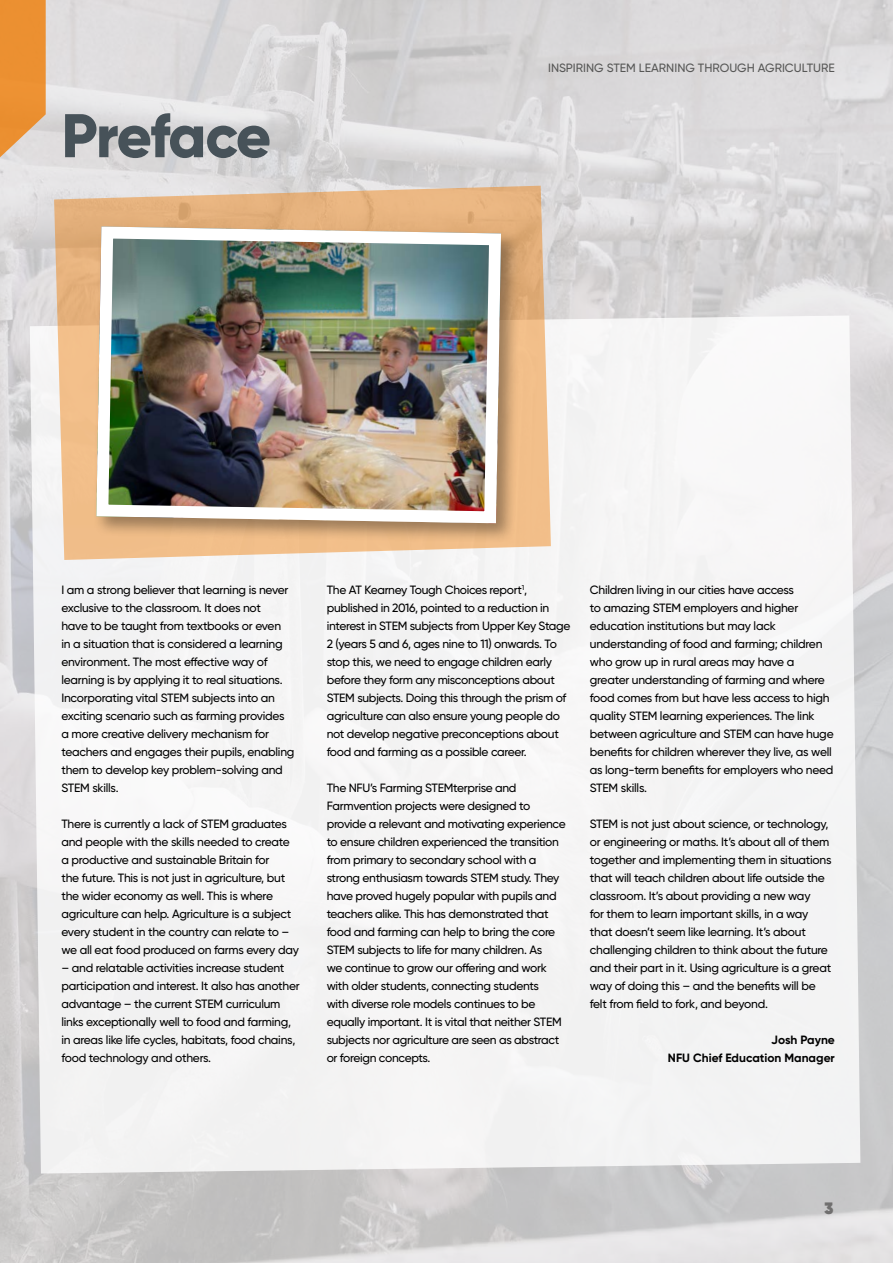
<style>
.page{position:relative;width:893px;height:1263px;background:#fff}
.page>*{position:absolute;margin:0;border:0;box-sizing:border-box;transform-origin:0 0}
.t1{font:800 61.5px "Gilroy";letter-spacing:-.035em;color:#475259}
.t2{font:800 16.5px "Gilroy";color:#706f6f}
.t3{font:500 12px/18px "Gilroy";letter-spacing:-.025em;color:#000}
.t4{font:500 12px "Gilroy";color:#575756}
.t5{font:700 12px/18px "Gilroy";color:#000;text-align:right}
</style>
<div class="page">
<img style="left:0;top:0;width:893px;height:1263px">
<svg style="left:0;top:0;width:46px;height:157px;background:#e99a49"></svg>
<div style="left:30px;top:315px;width:830px;height:858px;background:#f4f4f4"></div>
<svg style="left:54px;top:186px;width:497px;height:374px;background:#ebc29a"></svg>
<div style="left:93px;top:223px;width:429px;height:321px;background:#000;opacity:.35"></div>
<img style="left:90px;top:220px;width:417px;height:309px">
<h1 class="t1" style="left:61px;top:97px;width:211px">Preface</h1>
<p class="t4" style="left:548px;top:60px;width:288px">INSPIRING STEM LEARNING THROUGH AGRICULTURE</p>
<p class="t3" style="left:61px;top:581px;width:235px">I am a strong believer that learning is never exclusive to the classroom. It does not<br>have to be taught from textbooks or even<br>in a situation that is considered a learning environment. The most effective way of learning is by applying it to real situations.<br>Incorporating vital STEM subjects into an exciting scenario such as farming provides a more creative delivery mechanism for teachers and engages their pupils, enabling them to develop key problem-solving and STEM skills.</p>
<p class="t3" style="left:61px;top:815px;width:239px">There is currently a lack of STEM graduates and people with the skills needed to create a productive and sustainable Britain for<br>the future. This is not just in agriculture, but the wider economy as well. This is where agriculture can help. Agriculture is a subject every student in the country can relate to – we all eat food produced on farms every day</p>
<p class="t3" style="left:61px;top:959px;width:240px">– and relatable activities increase student participation and interest. It also has another advantage – the current STEM curriculum links exceptionally well to food and farming, in areas like life cycles, habitats, food chains, food technology and others.</p>
<p class="t3" style="left:327px;top:581px;width:245px">The AT Kearney Tough Choices report<sup>1</sup>, published in 2016, pointed to a reduction in interest in STEM subjects from Upper Key Stage 2 (years 5 and 6, ages nine to 11) onwards. To stop this, we need to engage children early before they form any misconceptions about STEM subjects. Doing this through the prism of agriculture can also ensure young people do not develop negative preconceptions about food and farming as a possible career.</p>
<p class="t3" style="left:327px;top:779px;width:240px">The NFU’s Farming STEMterprise and Farmvention projects were designed to provide a relevant and motivating experience to ensure children experienced the transition from primary to secondary school with a strong enthusiasm towards STEM study. They have proved hugely popular with pupils and teachers alike. This has demonstrated that food and farming can help to bring the core STEM subjects to life for many children. As<br>we continue to grow our offering and work with older students, connecting students<br>with diverse role models continues to be equally important. It is vital that neither STEM subjects nor agriculture are seen as abstract or foreign concepts.</p>
<p class="t3" style="left:590px;top:581px;width:245px">Children living in our cities have access<br>to amazing STEM employers and higher education institutions but may lack understanding of food and farming; children who grow up in rural areas may have a greater understanding of farming and where food comes from but have less access to high quality STEM learning experiences. The link between agriculture and STEM can have huge benefits for children wherever they live, as well as long-term benefits for employers who need STEM skills.</p>
<p class="t3" style="left:590px;top:815px;width:243px">STEM is not just about science, or technology, or engineering or maths. It’s about all of them together and implementing them in situations that will teach children about life outside the classroom. It’s about providing a new way<br>for them to learn important skills, in a way that doesn’t seem like learning. It’s about challenging children to think about the future and their part in it. Using agriculture is a great way of doing this – and the benefits will be felt from field to fork, and beyond.</p>
<p class="t5" style="left:668px;top:1031px;width:168px">Josh Payne<br>NFU Chief Education Manager</p>
<h2 class="t2" style="left:824px;top:1197px;width:10px">3</h2>
</div>
